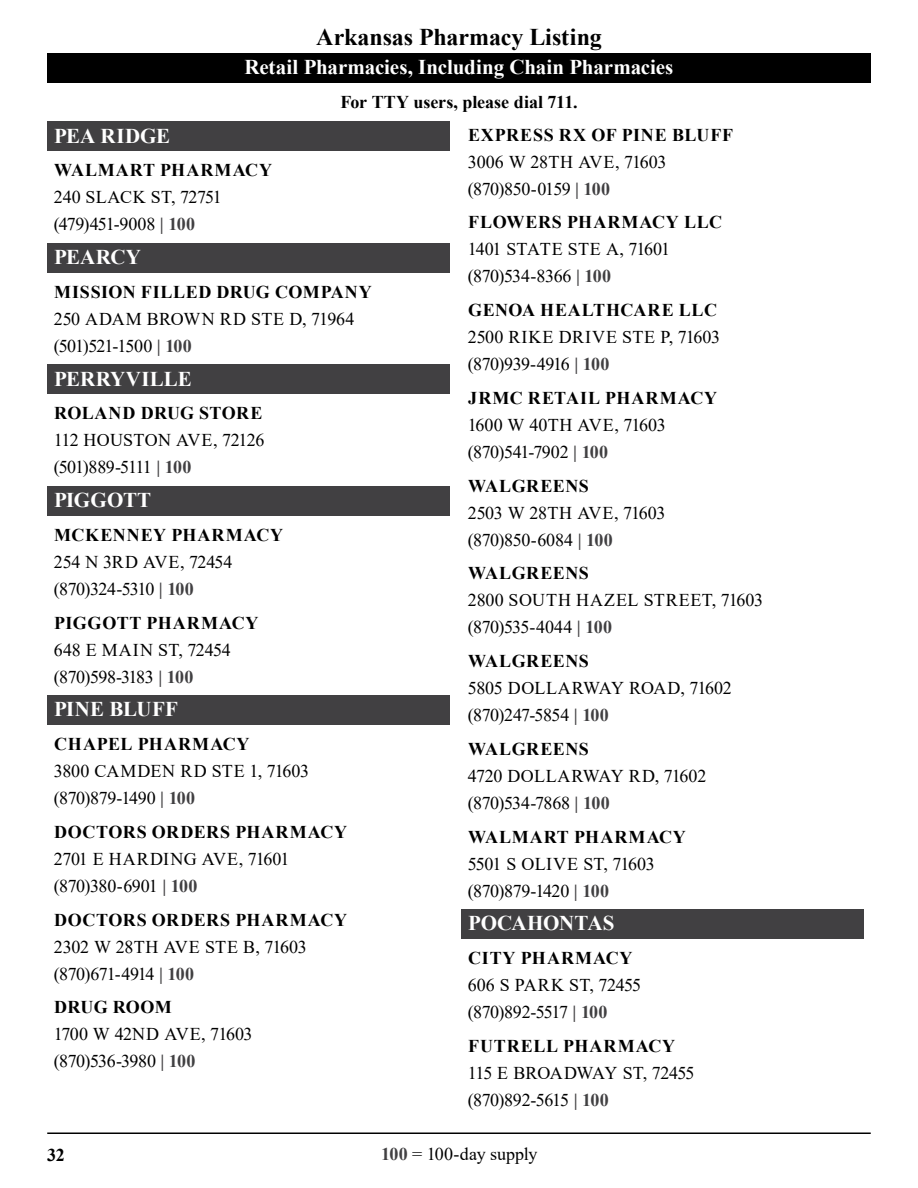
<style>
.page{position:relative;width:918px;height:1188px;background:#fff}
.page>*{position:absolute;margin:0;border:0;box-sizing:border-box;transform-origin:0 0}
.t1{font:700 24px "Times New Roman";letter-spacing:-.005em;color:#000}
.t2{font:700 21px "Times New Roman";letter-spacing:-.005em;color:#fff}
.t3{font:18px "Times New Roman";letter-spacing:-.02em;color:#000}
.t4{font:700 18px "Times New Roman";letter-spacing:.035em;color:#000}
.t5{font:18px "Times New Roman";color:#000}
.t6{font:18px "Times New Roman";letter-spacing:-.045em;color:#000}
.t7{font:700 18px "Times New Roman";letter-spacing:.06em;color:#000}
.t8{font:700 18px "Times New Roman";letter-spacing:-.005em;color:#000}
.t9{font:18px "Times New Roman";letter-spacing:.02em;color:#000}
.t10{font:18px "Times New Roman";letter-spacing:.015em;color:#000}
.t11{font:18px "Times New Roman";letter-spacing:.01em;color:#000}
.t12{font:700 18px "Times New Roman";letter-spacing:.055em;color:#000}
.t13{font:18px "Times New Roman";letter-spacing:-.06em;color:#000}
.t14{font:700 18px "Times New Roman";letter-spacing:.015em;color:#000}
.s1{font-weight:700;color:#414042}
</style>
<div class="page">
<div style="left:47px;top:53px;width:824px;height:29px;background:#000"></div>
<hr style="left:47px;top:1132px;width:824px;height:2px;background:#000">
<div style="left:47px;top:122px;width:403px;height:29px;background:#414042"></div>
<div style="left:47px;top:243px;width:403px;height:29px;background:#414042"></div>
<div style="left:47px;top:365px;width:403px;height:29px;background:#414042"></div>
<div style="left:47px;top:486px;width:403px;height:29px;background:#414042"></div>
<div style="left:47px;top:696px;width:403px;height:29px;background:#414042"></div>
<div style="left:461px;top:909px;width:403px;height:30px;background:#414042"></div>
<h1 class="t1" style="left:316px;top:20px;width:287px">Arkansas Pharmacy Listing</h1>
<p class="t2" style="left:245px;top:52px;width:430px">Retail Pharmacies, Including Chain Pharmacies</p>
<p class="t8" style="left:340px;top:89px;width:239px">For TTY users, please dial 711.</p>
<h3 class="t2" style="left:54px;top:121px;width:118px">PEA RIDGE</h3>
<h4 class="t7" style="left:54px;top:157px;width:219px">WALMART PHARMACY</h4>
<p class="t3" style="left:54px;top:185px;width:169px">240 SLACK ST, 72751</p>
<p class="t3" style="left:54px;top:212px;width:143px">(479)451-9008 <span class="s1">| 100</span></p>
<h3 class="t2" style="left:54px;top:242px;width:88px">PEARCY</h3>
<h4 class="t4" style="left:54px;top:279px;width:319px">MISSION FILLED DRUG COMPANY</h4>
<p class="t5" style="left:54px;top:306px;width:302px">250 ADAM BROWN RD STE D, 71964</p>
<p class="t6" style="left:54px;top:333px;width:139px">(501)521-1500 <span class="s1">| 100</span></p>
<h3 class="t2" style="left:54px;top:364px;width:139px">PERRYVILLE</h3>
<h4 class="t4" style="left:54px;top:400px;width:210px">ROLAND DRUG STORE</h4>
<p class="t3" style="left:54px;top:428px;width:212px">112 HOUSTON AVE, 72126</p>
<p class="t13" style="left:54px;top:455px;width:139px">(501)889-5111 <span class="s1">| 100</span></p>
<h3 class="t2" style="left:54px;top:485px;width:99px">PIGGOTT</h3>
<h4 class="t4" style="left:54px;top:522px;width:230px">MCKENNEY PHARMACY</h4>
<p class="t3" style="left:54px;top:549px;width:180px">254 N 3RD AVE, 72454</p>
<p class="t6" style="left:54px;top:576px;width:141px">(870)324-5310 <span class="s1">| 100</span></p>
<h4 class="t4" style="left:54px;top:610px;width:206px">PIGGOTT PHARMACY</h4>
<p class="t5" style="left:54px;top:637px;width:178px">648 E MAIN ST, 72454</p>
<p class="t3" style="left:54px;top:664px;width:141px">(870)598-3183 <span class="s1">| 100</span></p>
<h3 class="t2" style="left:54px;top:694px;width:125px">PINE BLUFF</h3>
<h4 class="t4" style="left:54px;top:731px;width:197px">CHAPEL PHARMACY</h4>
<p class="t11" style="left:54px;top:759px;width:257px">3800 CAMDEN RD STE 1, 71603</p>
<p class="t3" style="left:54px;top:786px;width:143px">(870)879-1490 <span class="s1">| 100</span></p>
<h4 class="t4" style="left:54px;top:819px;width:294px">DOCTORS ORDERS PHARMACY</h4>
<p class="t5" style="left:54px;top:846px;width:237px">2701 E HARDING AVE, 71601</p>
<p class="t3" style="left:54px;top:873px;width:145px">(870)380-6901 <span class="s1">| 100</span></p>
<h4 class="t4" style="left:54px;top:907px;width:294px">DOCTORS ORDERS PHARMACY</h4>
<p class="t3" style="left:54px;top:934px;width:254px">2302 W 28TH AVE STE B, 71603</p>
<p class="t3" style="left:54px;top:961px;width:142px">(870)671-4914 <span class="s1">| 100</span></p>
<h4 class="t14" style="left:54px;top:994px;width:119px">DRUG ROOM</h4>
<p class="t3" style="left:54px;top:1022px;width:200px">1700 W 42ND AVE, 71603</p>
<p class="t3" style="left:54px;top:1049px;width:143px">(870)536-3980 <span class="s1">| 100</span></p>
<h4 class="t4" style="left:468px;top:122px;width:266px">EXPRESS RX OF PINE BLUFF</h4>
<p class="t3" style="left:468px;top:149px;width:200px">3006 W 28TH AVE, 71603</p>
<p class="t3" style="left:468px;top:176px;width:144px">(870)850-0159 <span class="s1">| 100</span></p>
<h4 class="t4" style="left:468px;top:209px;width:255px">FLOWERS PHARMACY LLC</h4>
<p class="t3" style="left:468px;top:237px;width:204px">1401 STATE STE A, 71601</p>
<p class="t3" style="left:468px;top:264px;width:145px">(870)534-8366 <span class="s1">| 100</span></p>
<h4 class="t4" style="left:468px;top:297px;width:250px">GENOA HEALTHCARE LLC</h4>
<p class="t10" style="left:468px;top:324px;width:254px">2500 RIKE DRIVE STE P, 71603</p>
<p class="t3" style="left:468px;top:351px;width:143px">(870)939-4916 <span class="s1">| 100</span></p>
<h4 class="t12" style="left:468px;top:385px;width:250px">JRMC RETAIL PHARMACY</h4>
<p class="t5" style="left:468px;top:412px;width:199px">1600 W 40TH AVE, 71603</p>
<p class="t3" style="left:468px;top:439px;width:142px">(870)541-7902 <span class="s1">| 100</span></p>
<h4 class="t4" style="left:468px;top:473px;width:122px">WALGREENS</h4>
<p class="t3" style="left:468px;top:500px;width:199px">2503 W 28TH AVE, 71603</p>
<p class="t3" style="left:468px;top:527px;width:146px">(870)850-6084 <span class="s1">| 100</span></p>
<h4 class="t4" style="left:468px;top:560px;width:122px">WALGREENS</h4>
<p class="t9" style="left:468px;top:588px;width:297px">2800 SOUTH HAZEL STREET, 71603</p>
<p class="t3" style="left:468px;top:615px;width:146px">(870)535-4044 <span class="s1">| 100</span></p>
<h4 class="t4" style="left:468px;top:648px;width:122px">WALGREENS</h4>
<p class="t3" style="left:468px;top:675px;width:265px">5805 DOLLARWAY ROAD, 71602</p>
<p class="t3" style="left:468px;top:702px;width:142px">(870)247-5854 <span class="s1">| 100</span></p>
<h4 class="t4" style="left:468px;top:736px;width:122px">WALGREENS</h4>
<p class="t3" style="left:468px;top:763px;width:240px">4720 DOLLARWAY RD, 71602</p>
<p class="t3" style="left:468px;top:790px;width:143px">(870)534-7868 <span class="s1">| 100</span></p>
<h4 class="t7" style="left:468px;top:824px;width:219px">WALMART PHARMACY</h4>
<p class="t3" style="left:468px;top:851px;width:188px">5501 S OLIVE ST, 71603</p>
<p class="t3" style="left:468px;top:878px;width:143px">(870)879-1420 <span class="s1">| 100</span></p>
<h3 class="t2" style="left:468px;top:908px;width:148px">POCAHONTAS</h3>
<h4 class="t4" style="left:468px;top:945px;width:166px">CITY PHARMACY</h4>
<p class="t3" style="left:468px;top:972px;width:175px">606 S PARK ST, 72455</p>
<p class="t3" style="left:468px;top:999px;width:141px">(870)892-5517 <span class="s1">| 100</span></p>
<h4 class="t4" style="left:468px;top:1033px;width:208px">FUTRELL PHARMACY</h4>
<p class="t3" style="left:468px;top:1060px;width:228px">115 E BROADWAY ST, 72455</p>
<p class="t3" style="left:468px;top:1087px;width:142px">(870)892-5615 <span class="s1">| 100</span></p>
<p class="t4" style="left:47px;top:1142px;width:19px">32</p>
<p class="t3" style="left:381px;top:1141px;width:158px"><span class="s1">100</span> = 100-day supply</p>
</div>
